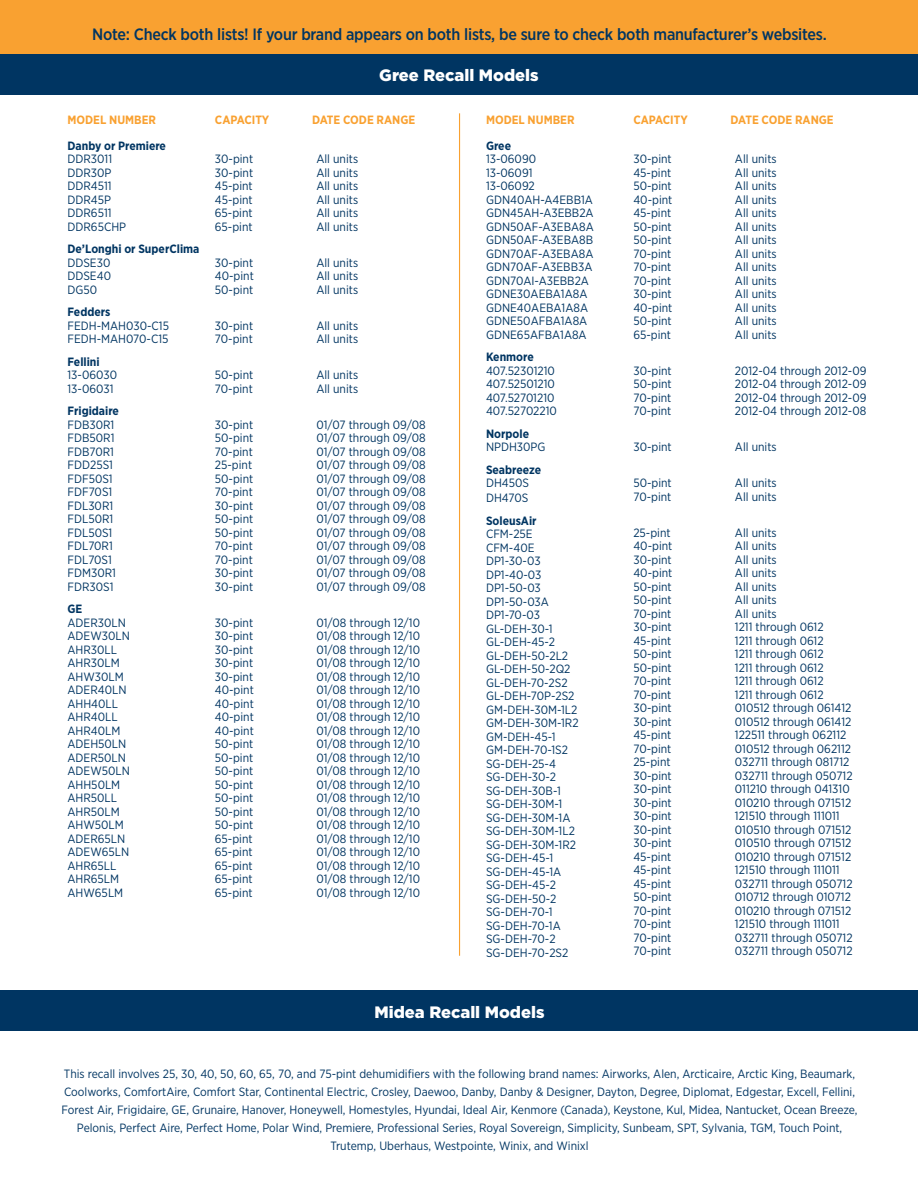
<style>
.page{position:relative;width:918px;height:1188px;background:#fff}
.page>*{position:absolute;margin:0;border:0;box-sizing:border-box;transform-origin:0 0}
.t1{font:900 16.5px "Gotham";color:#fff}
.t2{font:500 16.35px "Gotham Narrow";letter-spacing:-.015em;color:#003562}
.t3{font:12px/13.5px "Gotham Narrow";color:#003562}
.t4{font:700 12px "Gotham Narrow";color:#003562}
.t5{font:700 12px "Gotham Narrow";color:#f9a131}
</style>
<div class="page">
<div style="left:0;top:0;width:918px;height:59px;background:#f9a131"></div>
<div style="left:0;top:990px;width:918px;height:41px;background:#003562"></div>
<div style="left:0;top:54px;width:918px;height:40px;background:#003562"></div>
<hr style="left:459px;top:113px;width:1px;height:843px;background:#f9a131">
<h2 class="t2" style="left:92px;top:23px;width:736px">Note: Check both lists! If your brand appears on both lists, be sure to check both manufacturer’s websites.</h2>
<h1 class="t1" style="left:379px;top:64px;width:161px">Gree Recall Models</h1>
<p class="t5" style="left:68px;top:112px;width:90px">MODEL NUMBER</p>
<p class="t5" style="left:215px;top:112px;width:56px">CAPACITY</p>
<p class="t5" style="left:312px;top:112px;width:105px">DATE CODE RANGE</p>
<p class="t3" style="left:215px;top:152px;width:40px;text-align:justify">30-pint 30-pint 45-pint 45-pint 65-pint 65-pint</p>
<p class="t3" style="left:215px;top:256px;width:40px;text-align:justify">30-pint 40-pint 50-pint</p>
<p class="t3" style="left:215px;top:319px;width:40px">30-pint<br>70-pint</p>
<p class="t3" style="left:215px;top:368px;width:40px">50-pint<br>70-pint</p>
<p class="t3" style="left:215px;top:418px;width:40px;text-align:justify">30-pint 50-pint 70-pint 25-pint 50-pint 70-pint 30-pint 50-pint 50-pint 70-pint 70-pint 30-pint 30-pint</p>
<p class="t3" style="left:215px;top:616px;width:40px;text-align:justify">30-pint 30-pint 30-pint 30-pint 30-pint 40-pint 40-pint 40-pint 40-pint 50-pint 50-pint 50-pint 50-pint 50-pint 50-pint 50-pint 65-pint 65-pint 65-pint 65-pint 65-pint</p>
<p class="t4" style="left:68px;top:138px;width:100px">Danby or Premiere</p>
<p class="t3" style="left:68px;top:152px;width:60px">DDR3011<br>DDR30P<br>DDR4511<br>DDR45P<br>DDR6511<br>DDR65CHP</p>
<p class="t4" style="left:68px;top:242px;width:133px">De’Longhi or SuperClima</p>
<p class="t3" style="left:68px;top:256px;width:45px;text-align:justify">DDSE30<br>DDSE40<br>DG50</p>
<p class="t4" style="left:68px;top:305px;width:44px">Fedders</p>
<p class="t3" style="left:68px;top:319px;width:103px">FEDH-MAH030-C15<br>FEDH-MAH070-C15</p>
<p class="t4" style="left:68px;top:354px;width:34px">Fellini</p>
<p class="t3" style="left:68px;top:368px;width:51px">13-06030<br>13-06031</p>
<p class="t4" style="left:68px;top:404px;width:53px">Frigidaire</p>
<p class="t3" style="left:68px;top:418px;width:50px">FDB30R1<br>FDB50R1<br>FDB70R1<br>FDD25S1<br>FDF50S1<br>FDF70S1<br>FDL30R1<br>FDL50R1<br>FDL50S1<br>FDL70R1<br>FDL70S1<br>FDM30R1<br>FDR30S1</p>
<p class="t4" style="left:68px;top:602px;width:16px">GE</p>
<p class="t3" style="left:68px;top:616px;width:64px">ADER30LN<br>ADEW30LN<br>AHR30LL<br>AHR30LM<br>AHW30LM<br>ADER40LN<br>AHH40LL<br>AHR40LL<br>AHR40LM<br>ADEH50LN<br>ADER50LN<br>ADEW50LN<br>AHH50LM<br>AHR50LL<br>AHR50LM<br>AHW50LM<br>ADER65LN<br>ADEW65LN<br>AHR65LL<br>AHR65LM<br>AHW65LM</p>
<p class="t3" style="left:316px;top:152px;width:43px;text-align:justify">All units All units All units All units All units All units</p>
<p class="t3" style="left:316px;top:256px;width:43px;text-align:justify">All units All units All units</p>
<p class="t3" style="left:316px;top:319px;width:43px">All units<br>All units</p>
<p class="t3" style="left:316px;top:368px;width:43px">All units<br>All units</p>
<p class="t3" style="left:316px;top:418px;width:111px;text-align:justify">01/07 through 09/08<br>01/07 through 09/08<br>01/07 through 09/08<br>01/07 through 09/08<br>01/07 through 09/08<br>01/07 through 09/08<br>01/07 through 09/08<br>01/07 through 09/08<br>01/07 through 09/08<br>01/07 through 09/08<br>01/07 through 09/08<br>01/07 through 09/08<br>01/07 through 09/08</p>
<p class="t3" style="left:316px;top:616px;width:105px;text-align:justify">01/08 through 12/10<br>01/08 through 12/10<br>01/08 through 12/10<br>01/08 through 12/10<br>01/08 through 12/10<br>01/08 through 12/10<br>01/08 through 12/10<br>01/08 through 12/10<br>01/08 through 12/10<br>01/08 through 12/10<br>01/08 through 12/10<br>01/08 through 12/10<br>01/08 through 12/10<br>01/08 through 12/10<br>01/08 through 12/10<br>01/08 through 12/10<br>01/08 through 12/10<br>01/08 through 12/10<br>01/08 through 12/10<br>01/08 through 12/10<br>01/08 through 12/10</p>
<p class="t5" style="left:486px;top:112px;width:90px">MODEL NUMBER</p>
<p class="t5" style="left:633px;top:112px;width:56px">CAPACITY</p>
<p class="t5" style="left:731px;top:112px;width:105px">DATE CODE RANGE</p>
<p class="t3" style="left:633px;top:152px;width:40px;text-align:justify">30-pint 45-pint 50-pint 40-pint 45-pint 50-pint 50-pint 70-pint 70-pint 70-pint 30-pint 40-pint 50-pint 65-pint</p>
<p class="t3" style="left:633px;top:364px;width:40px;text-align:justify">30-pint 50-pint 70-pint 70-pint</p>
<p class="t3" style="left:633px;top:440px;width:40px">30-pint</p>
<p class="t3" style="left:633px;top:476px;width:40px">50-pint<br>70-pint</p>
<p class="t3" style="left:633px;top:526px;width:40px">25-pint<br>40-pint<br>30-pint<br>40-pint<br>50-pint<br>50-pint<br>70-pint<br>30-pint<br>45-pint<br>50-pint<br>50-pint<br>70-pint<br>70-pint<br>30-pint<br>30-pint<br>45-pint<br>70-pint<br>25-pint<br>30-pint<br>30-pint<br>30-pint<br>30-pint<br>30-pint<br>30-pint<br>45-pint<br>45-pint<br>45-pint<br>50-pint<br>70-pint<br>70-pint<br>70-pint<br>70-pint</p>
<p class="t4" style="left:486px;top:138px;width:27px">Gree</p>
<p class="t3" style="left:486px;top:152px;width:109px">13-06090<br>13-06091<br>13-06092<br>GDN40AH-A4EBB1A<br>GDN45AH-A3EBB2A<br>GDN50AF-A3EBA8A<br>GDN50AF-A3EBA8B<br>GDN70AF-A3EBA8A<br>GDN70AF-A3EBB3A<br>GDN70AI-A3EBB2A<br>GDNE30AEBA1A8A<br>GDNE40AEBA1A8A<br>GDNE50AFBA1A8A<br>GDNE65AFBA1A8A</p>
<p class="t4" style="left:486px;top:350px;width:49px">Kenmore</p>
<p class="t3" style="left:486px;top:364px;width:72px">407.52301210<br>407.52501210<br>407.52701210<br>407.52702210</p>
<p class="t4" style="left:486px;top:426px;width:45px">Norpole</p>
<p class="t3" style="left:486px;top:440px;width:61px">NPDH30PG</p>
<p class="t4" style="left:486px;top:462px;width:57px">Seabreeze</p>
<p class="t3" style="left:486px;top:475px;width:45px;line-height:15px">DH450S<br>DH470S</p>
<p class="t4" style="left:486px;top:513px;width:52px">SoleusAir</p>
<p class="t3" style="left:486px;top:527px;width:94px">CFM-25E<br>CFM-40E<br>DP1-30-03<br>DP1-40-03<br>DP1-50-03<br>DP1-50-03A<br>DP1-70-03<br>GL-DEH-30-1<br>GL-DEH-45-2<br>GL-DEH-50-2L2<br>GL-DEH-50-2Q2<br>GL-DEH-70-2S2<br>GL-DEH-70P-2S2<br>GM-DEH-30M-1L2<br>GM-DEH-30M-1R2<br>GM-DEH-45-1<br>GM-DEH-70-1S2<br>SG-DEH-25-4<br>SG-DEH-30-2<br>SG-DEH-30B-1<br>SG-DEH-30M-1<br>SG-DEH-30M-1A<br>SG-DEH-30M-1L2<br>SG-DEH-30M-1R2<br>SG-DEH-45-1<br>SG-DEH-45-1A<br>SG-DEH-45-2<br>SG-DEH-50-2<br>SG-DEH-70-1<br>SG-DEH-70-1A<br>SG-DEH-70-2<br>SG-DEH-70-2S2</p>
<p class="t3" style="left:735px;top:152px;width:43px;text-align:justify">All units All units All units All units All units All units All units All units All units All units All units All units All units All units</p>
<p class="t3" style="left:735px;top:364px;width:133px;text-align:justify">2012-04 through 2012-09<br>2012-04 through 2012-09<br>2012-04 through 2012-09<br>2012-04 through 2012-08</p>
<p class="t3" style="left:735px;top:440px;width:43px">All units</p>
<p class="t3" style="left:735px;top:476px;width:43px">All units<br>All units</p>
<p class="t3" style="left:735px;top:526px;width:119px">All units<br>All units<br>All units<br>All units<br>All units<br>All units<br>All units<br>1211 through 0612<br>1211 through 0612<br>1211 through 0612<br>1211 through 0612<br>1211 through 0612<br>1211 through 0612<br>010512 through 061412<br>010512 through 061412<br>122511 through 062112<br>010512 through 062112<br>032711 through 081712<br>032711 through 050712<br>011210 through 041310<br>010210 through 071512<br>121510 through 111011<br>010510 through 071512<br>010510 through 071512<br>010210 through 071512<br>121510 through 111011<br>032711 through 050712<br>010712 through 010712<br>010210 through 071512<br>121510 through 111011<br>032711 through 050712<br>032711 through 050712</p>
<h1 class="t1" style="left:374px;top:1000px;width:172px">Midea Recall Models</h1>
<p class="t3" style="left:61px;top:1065px;width:798px;line-height:18px;text-align:center">This recall involves 25, 30, 40, 50, 60, 65, 70, and 75-pint dehumidifiers with the following brand names: Airworks, Alen, Arcticaire, Arctic King, Beaumark, Coolworks, ComfortAire, Comfort Star, Continental Electric, Crosley, Daewoo, Danby, Danby &amp; Designer, Dayton, Degree, Diplomat, Edgestar, Excell, Fellini, Forest Air, Frigidaire, GE, Grunaire, Hanover, Honeywell, Homestyles, Hyundai, Ideal Air, Kenmore (Canada), Keystone, Kul, Midea, Nantucket, Ocean Breeze, Pelonis, Perfect Aire, Perfect Home, Polar Wind, Premiere, Professional Series, Royal Sovereign, Simplicity, Sunbeam, SPT, Sylvania, TGM, Touch Point, Trutemp, Uberhaus, Westpointe, Winix, and Winixl</p>
</div>
